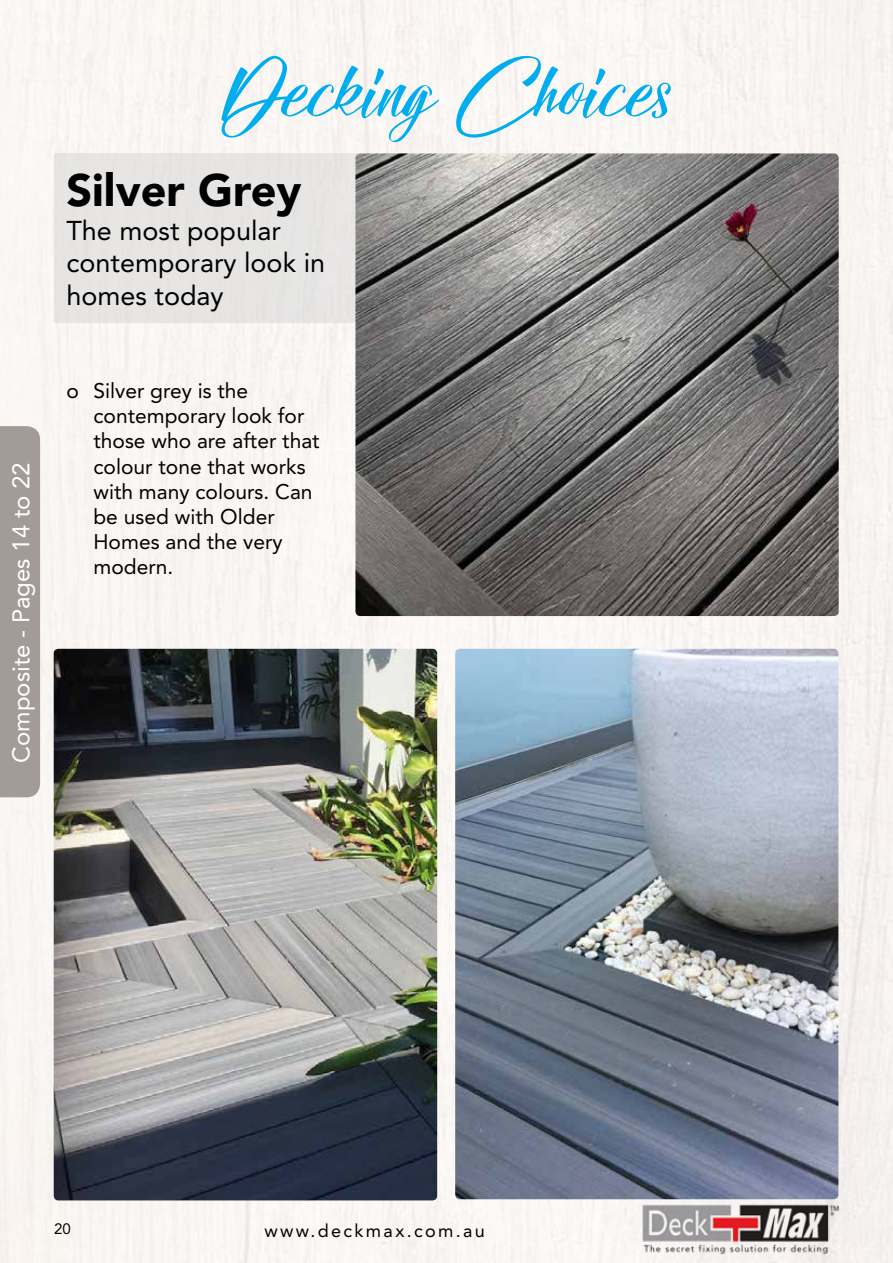
<style>
.page{position:relative;width:893px;height:1263px;background:#fff}
.page>*{position:absolute;margin:0;border:0;box-sizing:border-box;transform-origin:0 0}
.t1{font:85.5px "Hallelujah";color:#00aeef}
.t2{font:900 45px "Avenir";color:#000}
.t3{font:27px/32.4px "Avenir";color:#000}
.t4{font:24px "Avenir";color:#fff}
.t5{font:21px/25.2px "Avenir";color:#000}
.t6{font:18px "Avenir";letter-spacing:.13em;color:#000}
.t7{font:15px "Avenir";color:#000}
</style>
<div class="page">
<div style="left:1px;top:0;width:892px;height:1263px;background:#f9f5f3"></div>
<img style="left:54px;top:649px;width:383px;height:551px">
<div style="left:54px;top:154px;width:785px;height:169px;background:#e6e5e4"></div>
<img style="left:455px;top:649px;width:383px;height:550px">
<img style="left:355px;top:153px;width:484px;height:463px">
<img style="left:642px;top:1204px;width:197px;height:50px">
<div style="left:0;top:426px;width:40px;height:371px;background:#a29b98"></div>
<p class="t4" style="left:7px;top:763px;width:302px;rotate:-90deg">Composite - Pages 14 to 22</p>
<h1 class="t1" style="left:221px;top:54px;width:451px">Decking Choices</h1>
<h2 class="t2" style="left:66px;top:163px;width:237px">Silver Grey</h2>
<p class="t3" style="left:66px;top:215px;width:260px">The most popular contemporary look in homes today</p>
<p class="t5" style="left:93px;top:378px;width:228px;text-indent:-27px">o Silver grey is the contemporary look for those who are after that colour tone that works with many colours. Can be used with Older<br>Homes and the very modern.</p>
<p class="t7" style="left:54px;top:1220px;width:18px">20</p>
<p class="t6" style="left:265px;top:1220px;width:222px">www.deckmax.com.au</p>
</div>
